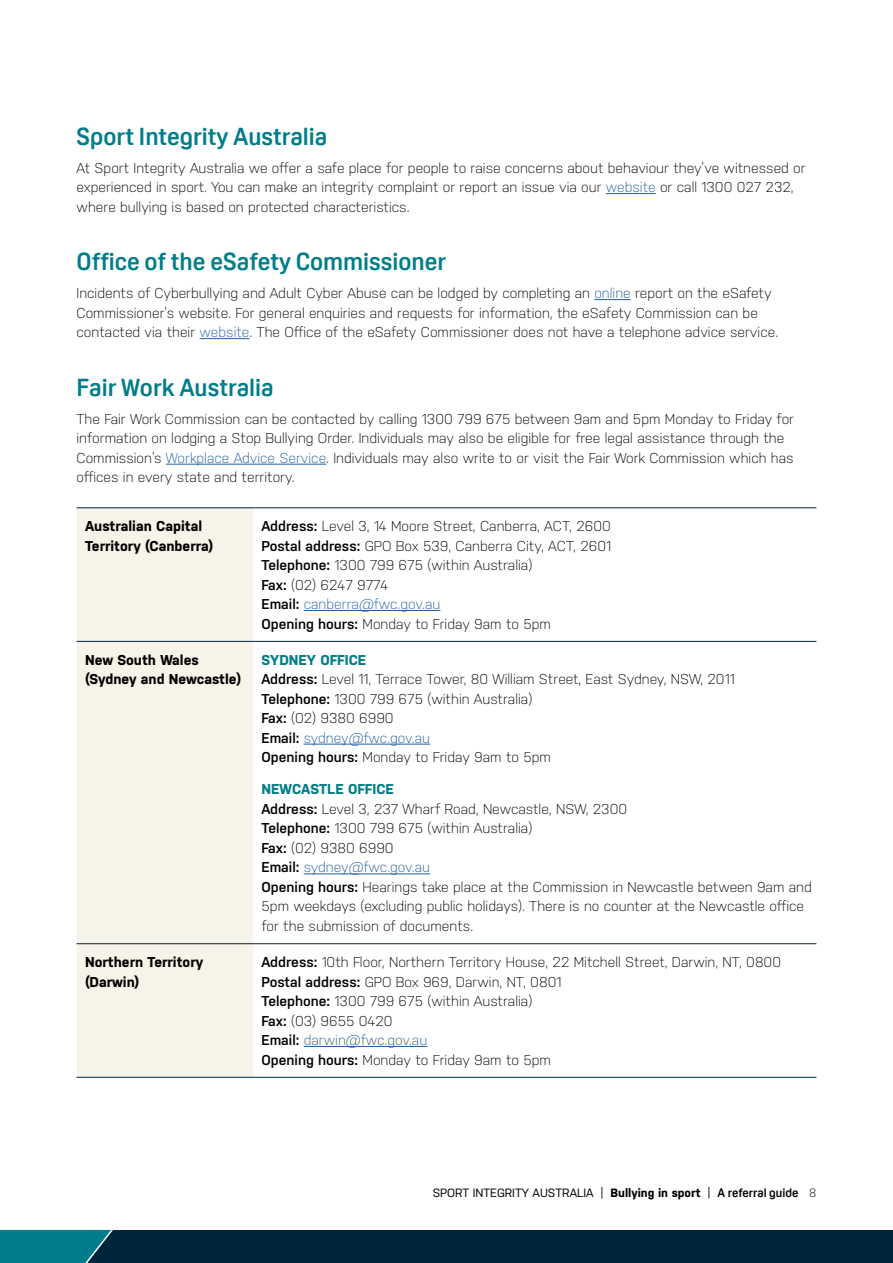
<style>
.page{position:relative;width:893px;height:1263px;background:#fff}
.page>*{position:absolute;margin:0;border:0;box-sizing:border-box;transform-origin:0 0}
._02__HEADING_2{font:700 24px "Oscine";color:#007d8a}
._04__BODY_TEXT{font:300 14.25px/19.5px "Nudista";color:#000}
._04__BODY_TEXT-2{font:700 14.25px/19.5px "Nudista";color:#000}
._04__BODY_TEXT-3{font:300 14.25px "Nudista";color:#215e9e}
._04__BODY_TEXT-4{font:700 14.25px "Nudista";color:#007d8a}
.t1{font:12px "Nudista";color:#000}
.s1{color:#215e9e}
.s2{font-weight:600}
.s3{font-weight:600;color:#000}
.s4{font-weight:700}
.s5{font-family:"Oscine";font-weight:700}
.s6{font-weight:300}
</style>
<div class="page">
<hr style="left:606px;top:193px;width:50px;height:1px;background:#215e9e">
<hr style="left:594px;top:299px;width:37px;height:1px;background:#215e9e">
<hr style="left:200px;top:338px;width:49px;height:1px;background:#215e9e">
<hr style="left:166px;top:464px;width:160px;height:1px;background:#215e9e">
<div style="left:77px;top:508px;width:176px;height:569px;background:#f7f3e9"></div>
<hr style="left:77px;top:507px;width:176px;height:1px;background:#00263e">
<hr style="left:253px;top:507px;width:563px;height:1px;background:#00263e">
<hr style="left:77px;top:641px;width:176px;height:1px;background:#00263e">
<hr style="left:253px;top:641px;width:563px;height:1px;background:#00263e">
<hr style="left:77px;top:943px;width:176px;height:1px;background:#00263e">
<hr style="left:253px;top:943px;width:563px;height:1px;background:#00263e">
<hr style="left:77px;top:1077px;width:176px;height:1px;background:#00263e">
<hr style="left:253px;top:1077px;width:563px;height:1px;background:#00263e">
<hr style="left:304px;top:610px;width:136px;height:1px;background:#215e9e">
<hr style="left:304px;top:744px;width:126px;height:1px;background:#215e9e">
<hr style="left:304px;top:873px;width:126px;height:1px;background:#215e9e">
<hr style="left:304px;top:1046px;width:123px;height:1px;background:#215e9e">
<div style="left:0;top:1230px;width:893px;height:33px;background:#00263e"></div>
<svg style="left:0;top:1230px;width:113px;height:33px;background:#047583"></svg>
<p class="_02__HEADING_2" style="left:77px;top:123px;width:252px">Sport Integrity Australia</p>
<p class="_04__BODY_TEXT" style="left:77px;top:158px;width:731px">At Sport Integrity Australia we offer a safe place for people to raise concerns about behaviour they’ve witnessed or experienced in sport. You can make an integrity complaint or report an issue via our <span class="s1">website</span> or call 1300 027 232, where bullying is based on protected characteristics.</p>
<p class="_02__HEADING_2" style="left:77px;top:248px;width:371px">Office of the eSafety Commissioner</p>
<p class="_04__BODY_TEXT" style="left:77px;top:283px;width:703px">Incidents of Cyberbullying and Adult Cyber Abuse can be lodged by completing an <span class="s1">online</span> report on the eSafety<br>Commissioner’s website. For general enquiries and requests for information, the eSafety Commission can be contacted via their <span class="s1">website</span>. The Office of the eSafety Commissioner does not have a telephone advice service.</p>
<p class="_02__HEADING_2" style="left:77px;top:374px;width:199px">Fair Work Australia</p>
<p class="_04__BODY_TEXT" style="left:77px;top:409px;width:719px">The Fair Work Commission can be contacted by calling 1300 799 675 between 9am and 5pm Monday to Friday for information on lodging a Stop Bullying Order. Individuals may also be eligible for free legal assistance through the Commission’s <span class="s1">Workplace Advice Service</span>. Individuals may also write to or visit the Fair Work Commission which has offices in every state and territory.</p>
<p class="_04__BODY_TEXT-2" style="left:85px;top:516px;width:130px">Australian Capital<br>Territory (Canberra)</p>
<p class="_04__BODY_TEXT" style="left:261px;top:516px;width:351px"><span class="s2">Address:</span> Level 3, 14 Moore Street, Canberra, ACT, 2600</p>
<p class="_04__BODY_TEXT" style="left:261px;top:536px;width:351px"><span class="s2">Postal address:</span> GPO Box 539, Canberra City, ACT, 2601</p>
<p class="_04__BODY_TEXT" style="left:261px;top:555px;width:272px"><span class="s2">Telephone:</span> 1300 799 675 (within Australia)</p>
<p class="_04__BODY_TEXT" style="left:261px;top:575px;width:128px"><span class="s2">Fax:</span> (02) 6247 9774</p>
<p class="_04__BODY_TEXT-3" style="left:261px;top:596px;width:180px"><span class="s3">Email:</span> canberra@fwc.gov.au</p>
<p class="_04__BODY_TEXT" style="left:261px;top:614px;width:291px"><span class="s2">Opening hours:</span> Monday to Friday 9am to 5pm</p>
<p class="_04__BODY_TEXT-2" style="left:85px;top:650px;width:158px">New South Wales (Sydney and Newcastle)</p>
<p class="_04__BODY_TEXT-4" style="left:261px;top:651px;width:106px">SYDNEY OFFICE</p>
<p class="_04__BODY_TEXT" style="left:261px;top:669px;width:475px"><span class="s2">Address:</span> Level 11, Terrace Tower, 80 William Street, East Sydney, NSW, 2011</p>
<p class="_04__BODY_TEXT" style="left:261px;top:689px;width:272px"><span class="s2">Telephone:</span> 1300 799 675 (within Australia)</p>
<p class="_04__BODY_TEXT" style="left:261px;top:708px;width:134px"><span class="s2">Fax:</span> (02) 9380 6990</p>
<p class="_04__BODY_TEXT-3" style="left:261px;top:729px;width:170px"><span class="s3">Email:</span> sydney@fwc.gov.au</p>
<p class="_04__BODY_TEXT" style="left:261px;top:747px;width:291px"><span class="s2">Opening hours:</span> Monday to Friday 9am to 5pm</p>
<p class="_04__BODY_TEXT-4" style="left:261px;top:781px;width:134px">NEWCASTLE OFFICE</p>
<p class="_04__BODY_TEXT" style="left:261px;top:799px;width:367px"><span class="s2">Address:</span> Level 3, 237 Wharf Road, Newcastle, NSW, 2300</p>
<p class="_04__BODY_TEXT" style="left:261px;top:819px;width:272px"><span class="s2">Telephone:</span> 1300 799 675 (within Australia)</p>
<p class="_04__BODY_TEXT" style="left:261px;top:838px;width:134px"><span class="s2">Fax:</span> (02) 9380 6990</p>
<p class="_04__BODY_TEXT-3" style="left:261px;top:859px;width:170px"><span class="s3">Email:</span> sydney@fwc.gov.au</p>
<p class="_04__BODY_TEXT" style="left:261px;top:877px;width:552px"><span class="s2">Opening hours:</span> Hearings take place at the Commission in Newcastle between 9am and<br>5pm weekdays (excluding public holidays). There is no counter at the Newcastle office for the submission of documents.</p>
<p class="_04__BODY_TEXT-2" style="left:85px;top:952px;width:120px">Northern Territory (Darwin)</p>
<p class="_04__BODY_TEXT" style="left:261px;top:952px;width:521px"><span class="s2">Address:</span> 10th Floor, Northern Territory House, 22 Mitchell Street, Darwin, NT, 0800</p>
<p class="_04__BODY_TEXT" style="left:261px;top:972px;width:301px"><span class="s2">Postal address:</span> GPO Box 969, Darwin, NT, 0801</p>
<p class="_04__BODY_TEXT" style="left:261px;top:991px;width:272px"><span class="s2">Telephone:</span> 1300 799 675 (within Australia)</p>
<p class="_04__BODY_TEXT" style="left:261px;top:1011px;width:133px"><span class="s2">Fax:</span> (03) 9655 0420</p>
<p class="_04__BODY_TEXT-3" style="left:261px;top:1032px;width:167px"><span class="s3">Email:</span> darwin@fwc.gov.au</p>
<p class="_04__BODY_TEXT" style="left:261px;top:1050px;width:291px"><span class="s2">Opening hours:</span> Monday to Friday 9am to 5pm</p>
<p class="t1" style="left:433px;top:1186px;width:385px">SPORT INTEGRITY AUSTRALIA | <span class="s4">Bullying in sport</span> | <span class="s5">A referral guide</span> <span class="s6">8</span></p>
</div>
